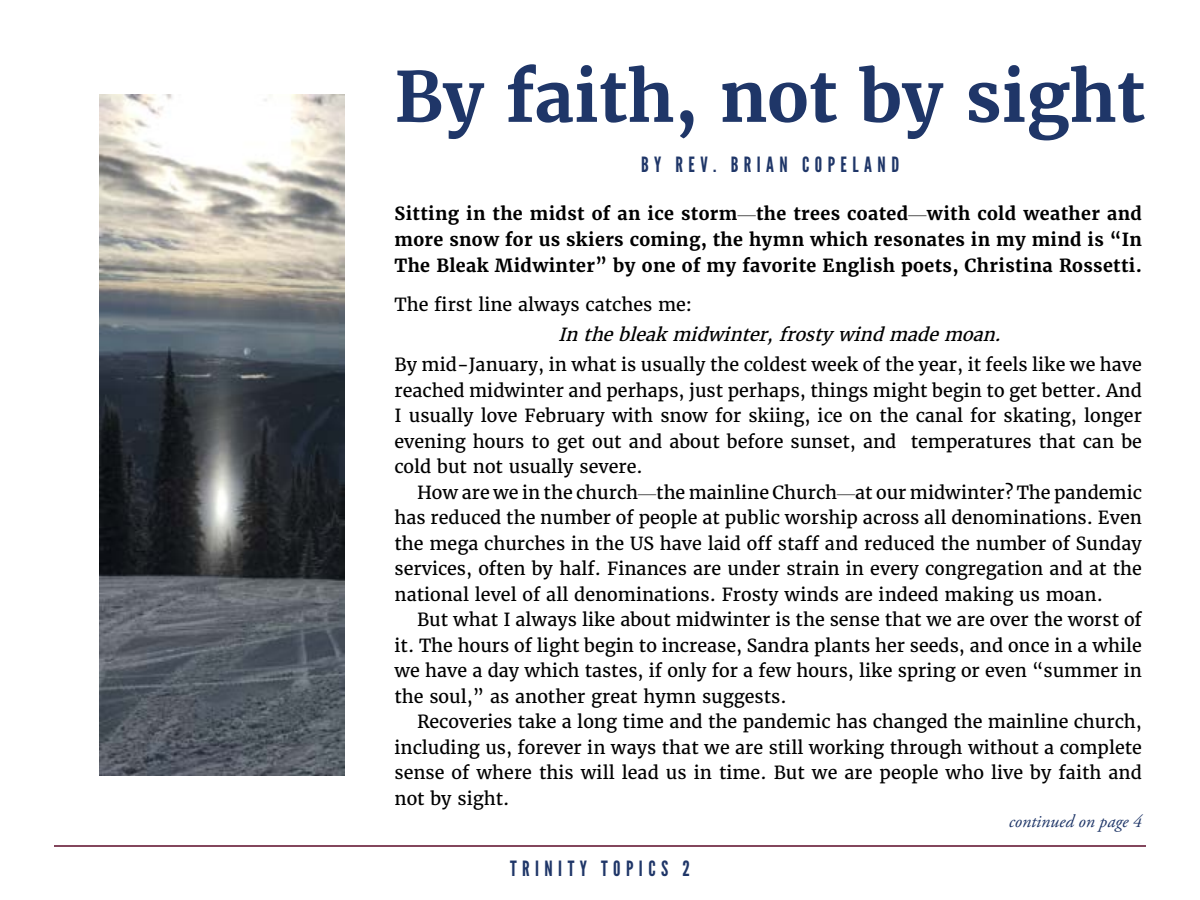
<style>
.page{position:relative;width:1200px;height:900px;background:#fff}
.page>*{position:absolute;margin:0;border:0;box-sizing:border-box;transform-origin:0 0}
.t1{font:700 69px "Merriweather";color:#1f3668}
.t2{font:21px "League Gothic";letter-spacing:.26em;color:#1f3668}
.t3{font:18px/25.5px "Merriweather";color:#000;text-align:justify}
.t4{font:700 18px/26.4px "Merriweather";letter-spacing:.02em;color:#000;text-align:justify}
.t5{font:italic 18px "Merriweather";color:#000}
.t6{font:italic 18px "Adobe Garamond Pro";color:#1f3668}
.s1{font-family:"Times New Roman";font-weight:400}
.s2{font-family:"Times New Roman"}
</style>
<div class="page">
<img style="left:99px;top:95px;width:245px;height:680px">
<hr style="left:54px;top:845px;width:1092px;height:2px;background:#5b0a27">
<h1 class="t1" style="left:394px;top:53px;width:752px">By faith, not by sight</h1>
<p class="t2" style="left:641px;top:152px;width:259px">BY REV. BRIAN COPELAND</p>
<p class="t4" style="left:394px;top:200px;width:749px">Sitting in the midst of an ice storm<span class="s1">—</span>the trees coated<span class="s1">—</span>with cold weather and more snow for us skiers coming, the hymn which resonates in my mind is “In The Bleak Midwinter” by one of my favorite English poets, Christina Rossetti.</p>
<p class="t3" style="left:394px;top:292px;width:299px">The first line always catches me:</p>
<p class="t5" style="left:558px;top:324px;width:450px">In thebleak midwinter,frosty windmademoan.</p>
<p class="t3" style="left:394px;top:352px;width:749px">By mid-January, in what is usually the coldest week of the year, it feels like we have reached midwinter and perhaps, just perhaps, things might begin to get better. And I usually love February with snow for skiing, ice on the canal for skating, longer evening hours to get out and about before sunset, and temperatures that can be cold but not usually severe.</p>
<p class="t3" style="left:395px;top:480px;width:749px;text-indent:22px">How are we in the church<span class="s2">—</span>the mainline Church<span class="s2">—</span>at our midwinter? The pandemic has reduced the number of people at public worship across all denominations. Even the mega churches in the US have laid off staff and reduced the number of Sunday services, often by half. Finances are under strain in every congregation and at the national level of all denominations. Frosty winds are indeed making us moan.</p>
<p class="t3" style="left:395px;top:607px;width:749px;text-indent:22px">But what I always like about midwinter is the sense that we are over the worst of it. The hours of light begin to increase, Sandra plants her seeds, and once in a while we have a day which tastes, if only for a few hours, like spring or even “summer in the soul,” as another great hymn suggests.</p>
<p class="t3" style="left:395px;top:709px;width:749px;text-indent:22px">Recoveries take a long time and the pandemic has changed the mainline church, including us, forever in ways that we are still working through without a complete sense of where this will lead us in time. But we are people who live by faith and not by sight.</p>
<p class="t6" style="left:1009px;top:811px;width:135px">continued on page 4</p>
<p class="t2" style="left:510px;top:856px;width:181px">TRINITY TOPICS 2</p>
</div>
